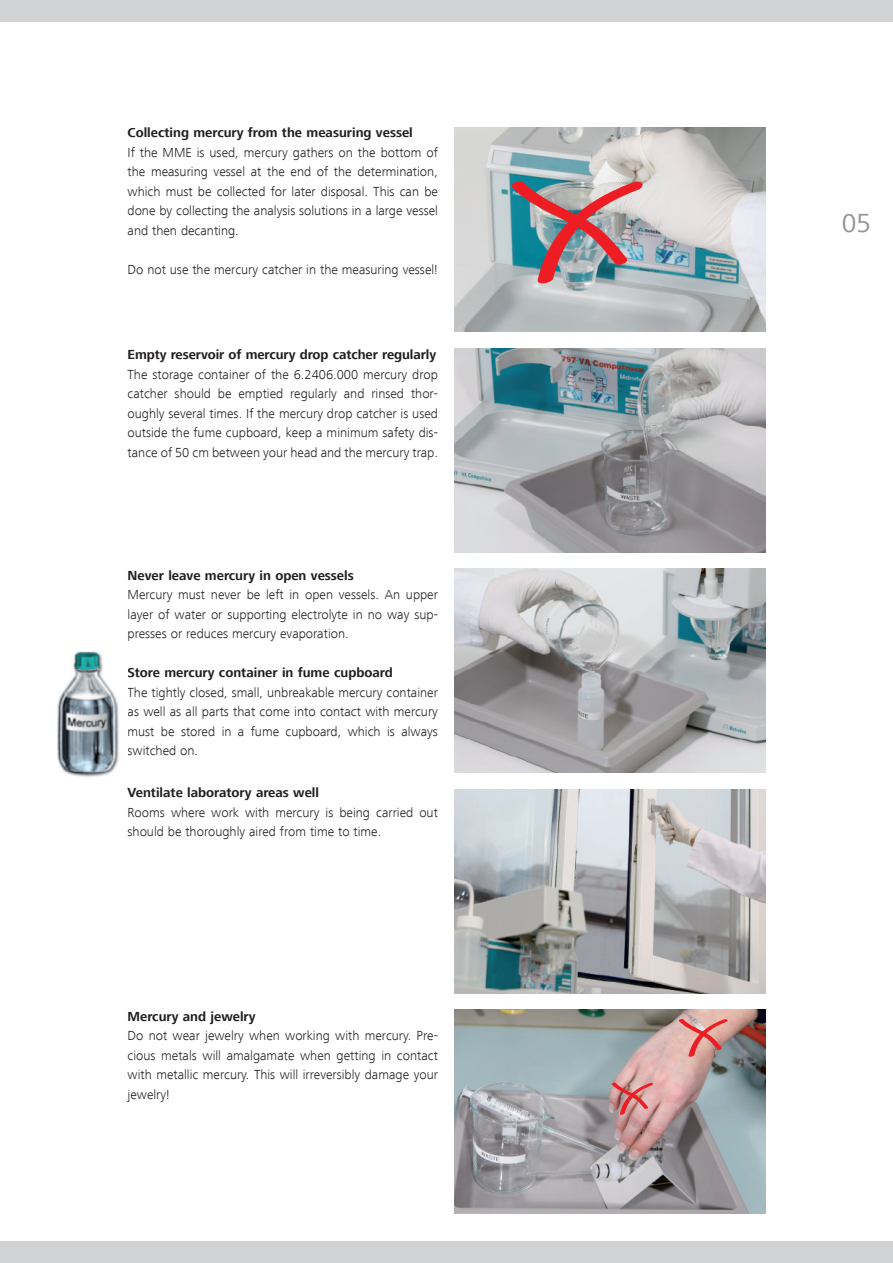
<style>
.page{position:relative;width:893px;height:1263px;background:#fff}
.page>*{position:absolute;margin:0;border:0;box-sizing:border-box;transform-origin:0 0}
.t1{font:27px "Frutiger Next LT";color:#939598}
.t2{font:300 13.5px/19.5px "Frutiger Next LT";color:#231f20;text-align:justify}
.t3{font:700 13.5px "Frutiger Next LT";color:#231f20}
</style>
<div class="page">
<div style="left:0;top:1242px;width:893px;height:21px;background:#d1d2d4"></div>
<div style="left:0;top:0;width:893px;height:21px;background:#d1d2d4"></div>
<img style="left:455px;top:348px;width:310px;height:204px">
<img style="left:455px;top:569px;width:310px;height:204px">
<img style="left:455px;top:789px;width:310px;height:204px">
<img style="left:455px;top:1009px;width:310px;height:205px">
<img style="left:57px;top:651px;width:62px;height:126px">
<svg style="left:612px;top:1082px;width:41px;height:33px"></svg>
<svg style="left:679px;top:1019px;width:48px;height:38px;background:#d9908a"></svg>
<img style="left:455px;top:128px;width:310px;height:204px">
<img style="left:512px;top:181px;width:131px;height:102px">
<p class="t3" style="left:128px;top:125px;width:287px">Collecting mercury from the measuring vessel</p>
<p class="t2" style="left:128px;top:143px;width:312px">If the MME is used, mercury gathers on the bottom of the measuring vessel at the end of the determination, which must be collected for later disposal. This can be done by collecting the analysis solutions in a large vessel and then decanting.</p>
<p class="t2" style="left:128px;top:260px;width:312px">Do not use the mercury catcher in the measuring vessel!</p>
<p class="t3" style="left:128px;top:347px;width:310px">Empty reservoir of mercury drop catcher regularly</p>
<p class="t2" style="left:128px;top:365px;width:312px">The storage container of the 6.2406.000 mercury drop catcher should be emptied regularly and rinsed thor&shy;oughly several times. If the mercury drop catcher is used outside the fume cupboard, keep a minimum safety dis&shy;tance of 50 cm between your head and the mercury trap.</p>
<p class="t3" style="left:128px;top:568px;width:228px">Never leave mercury in open vessels</p>
<p class="t2" style="left:128px;top:585px;width:312px">Mercury must never be left in open vessels. An upper layer of water or supporting electrolyte in no way sup&shy;presses or reduces mercury evaporation.</p>
<p class="t3" style="left:128px;top:665px;width:267px">Store mercury container in fume cupboard</p>
<p class="t2" style="left:128px;top:683px;width:312px">The tightly closed, small, unbreakable mercury container as well as all parts that come into contact with mercury must be stored in a fume cupboard, which is always switched on.</p>
<p class="t3" style="left:128px;top:785px;width:193px">Ventilate laboratory areas well</p>
<p class="t2" style="left:128px;top:802px;width:312px">Rooms where work with mercury is being carried out should be thoroughly aired from time to time.</p>
<p class="t3" style="left:128px;top:1009px;width:130px">Mercury and jewelry</p>
<p class="t2" style="left:128px;top:1026px;width:312px;text-align:left">Do not wear jewelry when working with mercury. Pre-- cious metals will amalgamate when getting in contact with metallic mercury. This will irreversibly damage your jewelry!</p>
<h1 class="t1" style="left:842px;top:208px;width:31px">05</h1>
</div>
